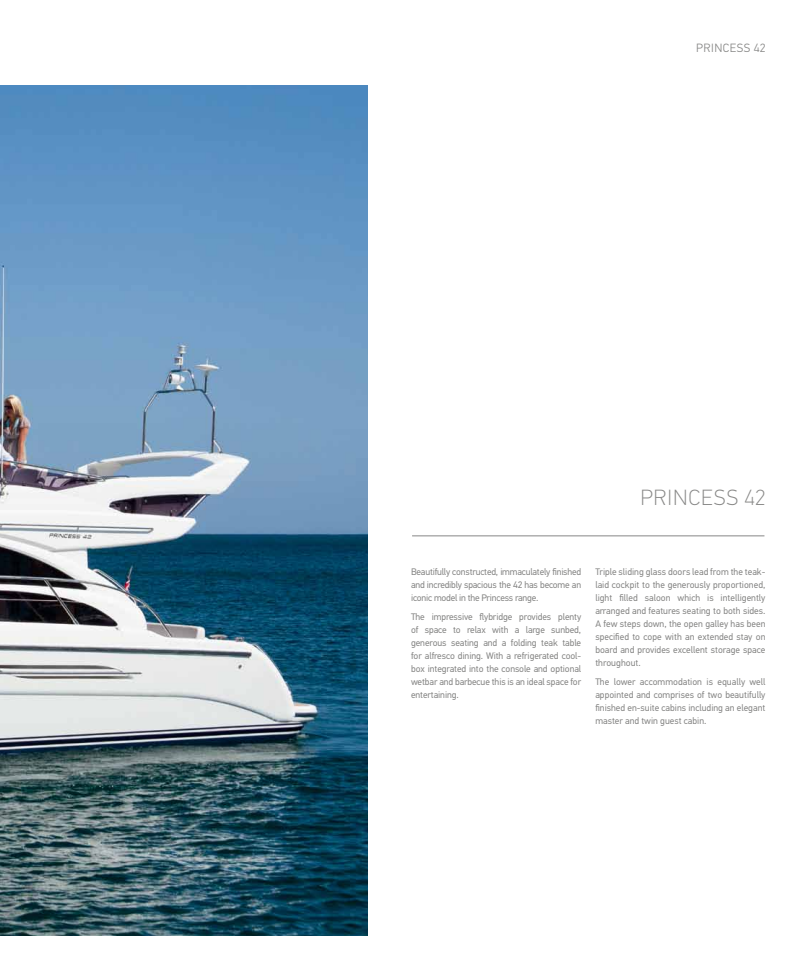
<style>
.page{position:relative;width:808px;height:978px;background:#fff}
.page>*{position:absolute;margin:0;border:0;box-sizing:border-box;transform-origin:0 0}
.t1{font:100 22px "PF Din Text Pro";letter-spacing:.045em;color:#878786}
.t2{font:300 12px "PF Din Text Pro";letter-spacing:.045em;color:#878786}
.t3{font:9.5px/13px "PF Din Text Pro";letter-spacing:-.01em;color:#878786;text-align:justify}
</style>
<div class="page">
<img style="left:0;top:85px;width:368px;height:850px">
<hr style="left:412px;top:535px;width:352px;height:1px;background:#878786">
<p class="t2" style="left:696px;top:41px;width:71px">PRINCESS 42</p>
<h1 class="t1" style="left:640px;top:485px;width:127px">PRINCESS 42</h1>
<p class="t3" style="left:411px;top:565px;width:172px">Beautifully constructed, immaculately finished and incredibly spacious the 42 has become an iconic model in the Princess range.</p>
<p class="t3" style="left:411px;top:611px;width:172px">The impressive flybridge provides plenty of space to relax with a large sunbed, generous seating and a folding teak table for alfresco dining. With a refrigerated cool&shy;box integrated into the console and optional wetbar and barbecue this is an ideal space for entertaining.</p>
<p class="t3" style="left:595px;top:565px;width:172px">Triple sliding glass doors lead from the teak&shy;laid cockpit to the generously proportioned, light filled saloon which is intelligently arranged and features seating to both sides.<br>A few steps down, the open galley has been specified to cope with an extended stay on board and provides excellent storage space throughout.</p>
<p class="t3" style="left:595px;top:676px;width:172px">The lower accommodation is equally well appointed and comprises of two beautifully finished en-suite cabins including an elegant master and twin guest cabin.</p>
</div>
